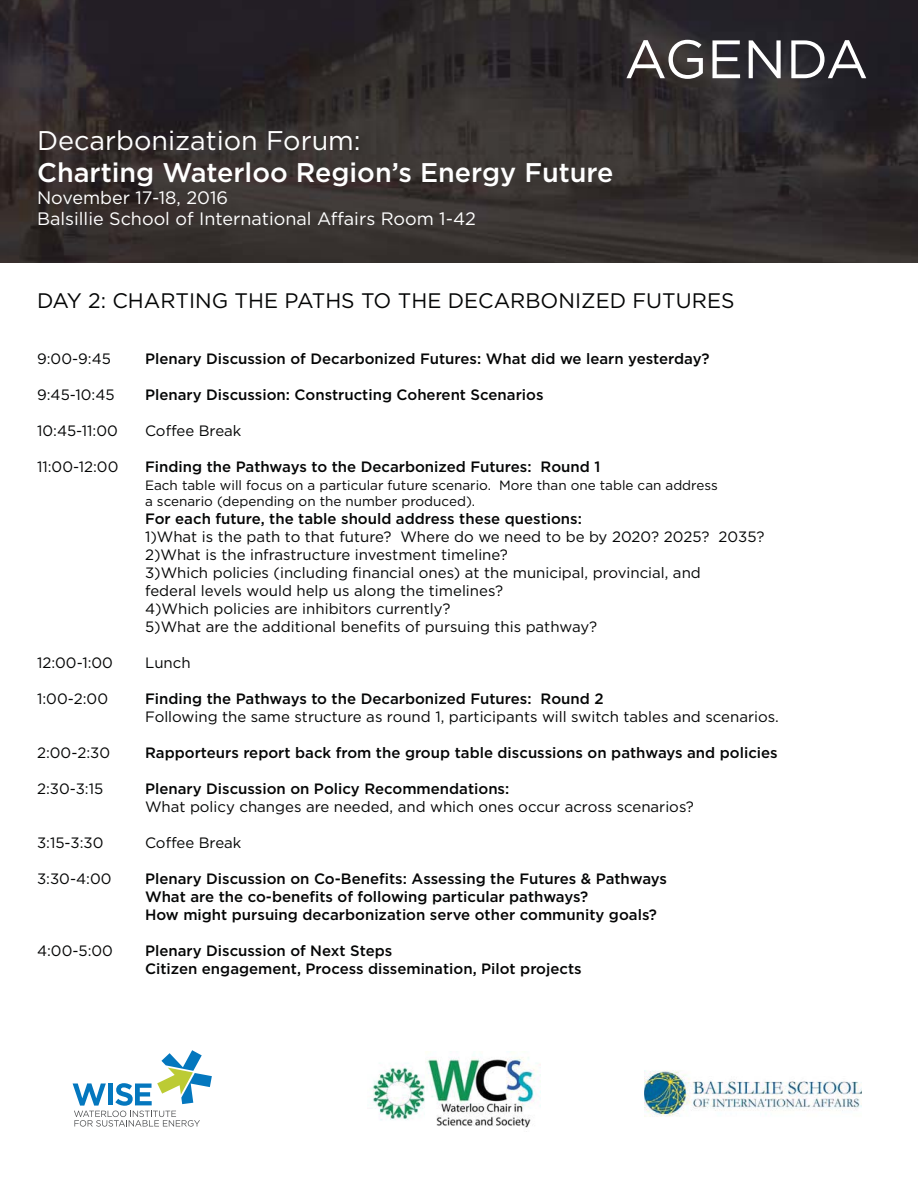
<style>
.page{position:relative;width:918px;height:1188px;background:#fff}
.page>*{position:absolute;margin:0;border:0;box-sizing:border-box;transform-origin:0 0}
.t1{font:54px "Gotham";color:#fff}
.t2{font:500 27px "Gotham";color:#fff}
.t3{font:27px "Gotham";color:#fff}
.t4{font:21px "Gotham";color:#040505}
.t5{font:18px/21.6px "Gotham";color:#fff}
.t6{font:500 15px/18px "Gotham";color:#040505}
.t7{font:15px/18px "Gotham";color:#040505}
.t8{font:13.5px/16.2px "Gotham";color:#040505}
</style>
<div class="page">
<img style="left:0;top:0;width:918px;height:263px">
<svg style="left:73px;top:1050px;width:139px;height:77px"></svg>
<img style="left:370px;top:1055px;width:168px;height:73px">
<img style="left:644px;top:1070px;width:217px;height:47px">
<h1 class="t1" style="left:624px;top:39px;width:246px">AGENDA</h1>
<h2 class="t3" style="left:37px;top:130px;width:325px">Decarbonization Forum:</h2>
<h2 class="t2" style="left:37px;top:162px;width:578px">Charting Waterloo Region’s Energy Future</h2>
<p class="t5" style="left:37px;top:188px;width:440px">November 17-18, 2016<br>Balsillie School of International Affairs Room 1-42</p>
<h3 class="t4" style="left:37px;top:293px;width:699px">DAY 2: CHARTING THE PATHS TO THE DECARBONIZED FUTURES</h3>
<p class="t7" style="left:37px;top:351px;width:75px">9:00-9:45</p>
<p class="t6" style="left:145px;top:351px;width:566px">Plenary Discussion of Decarbonized Futures: What did we learn yesterday?</p>
<p class="t7" style="left:37px;top:387px;width:79px">9:45-10:45</p>
<p class="t6" style="left:145px;top:387px;width:400px">Plenary Discussion: Constructing Coherent Scenarios</p>
<p class="t7" style="left:37px;top:423px;width:82px">10:45-11:00</p>
<p class="t7" style="left:145px;top:423px;width:98px">Coffee Break</p>
<p class="t7" style="left:37px;top:459px;width:83px">11:00-12:00</p>
<p class="t6" style="left:145px;top:459px;width:457px">Finding the Pathways to the Decarbonized Futures: Round 1</p>
<p class="t8" style="left:145px;top:478px;width:574px">Each table will focus on a particular future scenario. More than one table can address a scenario (depending on the number produced).</p>
<p class="t6" style="left:145px;top:511px;width:438px">For each future, the table should address these questions:</p>
<p class="t7" style="left:145px;top:529px;width:621px">1)What is the path to that future? Where do we need to be by 2020? 2025? 2035?<br>2)What is the infrastructure investment timeline?<br>3)Which policies (including financial ones) at the municipal, provincial, and<br>federal levels would help us along the timelines?<br>4)Which policies are inhibitors currently?<br>5)What are the additional benefits of pursuing this pathway?</p>
<p class="t7" style="left:37px;top:655px;width:77px">12:00-1:00</p>
<p class="t7" style="left:145px;top:655px;width:47px">Lunch</p>
<p class="t7" style="left:37px;top:691px;width:73px">1:00-2:00</p>
<p class="t6" style="left:145px;top:691px;width:460px">Finding the Pathways to the Decarbonized Futures: Round 2</p>
<p class="t7" style="left:145px;top:709px;width:635px">Following the same structure as round 1, participants will switch tables and scenarios.</p>
<p class="t7" style="left:37px;top:745px;width:75px">2:00-2:30</p>
<p class="t6" style="left:145px;top:745px;width:634px">Rapporteurs report back from the group table discussions on pathways and policies</p>
<p class="t7" style="left:37px;top:781px;width:68px">2:30-3:15</p>
<p class="t6" style="left:145px;top:781px;width:366px">Plenary Discussion on Policy Recommendations:</p>
<p class="t7" style="left:145px;top:799px;width:550px">What policy changes are needed, and which ones occur across scenarios?</p>
<p class="t7" style="left:37px;top:835px;width:68px">3:15-3:30</p>
<p class="t7" style="left:145px;top:835px;width:98px">Coffee Break</p>
<p class="t7" style="left:37px;top:871px;width:76px">3:30-4:00</p>
<p class="t6" style="left:145px;top:871px;width:523px">Plenary Discussion on Co-Benefits: Assessing the Futures &amp; Pathways<br>What are the co-benefits of following particular pathways?<br>How might pursuing decarbonization serve other community goals?</p>
<p class="t7" style="left:37px;top:943px;width:77px">4:00-5:00</p>
<p class="t6" style="left:145px;top:943px;width:438px">Plenary Discussion of Next Steps<br>Citizen engagement, Process dissemination, Pilot projects</p>
</div>
